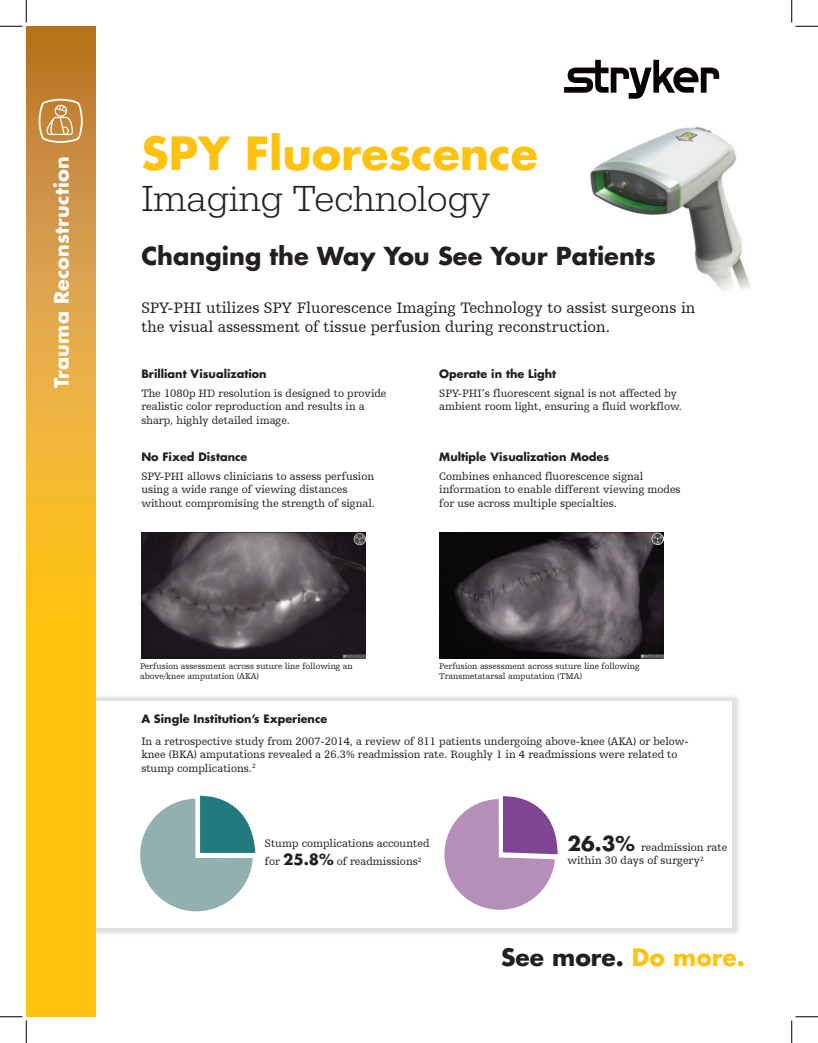
<style>
.page{position:relative;width:818px;height:1043px;background:#fff}
.page>*{position:absolute;margin:0;border:0;box-sizing:border-box;transform-origin:0 0}
.t1{font:700 44.38px "Futura For Stryker";color:#fec210}
.t2{font:300 37.62px "URW Egyptienne TOT";color:#231f20}
.t3{font:700 24.12px "Futura For Stryker";color:#231f20}
.t4{font:700 23.38px "Futura For Stryker";color:#231f20}
.t5{font:700 19.25px "Futura For Stryker";letter-spacing:.01em;color:#fff}
.t6{font:15.88px/19.1px "Humanist Slabserif 712 BT";color:#231f20}
.t7{font:11.25px/13.5px "Humanist Slabserif 712 BT";color:#231f20}
.t8{font:700 11.25px "Futura For Stryker";color:#231f20}
.t9{font:8.75px/10.5px "Humanist Slabserif 712 BT";color:#231f20}
.s1{font-family:"Futura For Stryker";font-weight:700;font-size:15px}
.s2{font-family:"Futura For Stryker";font-weight:700;font-size:20px}
.s3{color:#fec210}
</style>
<div class="page">
<svg style="left:26px;top:26px;width:70px;height:990px;background:#ecb027"></svg>
<svg style="left:564px;top:60px;width:155px;height:38px"></svg>
<img style="left:590px;top:126px;width:161px;height:165px">
<img style="left:141px;top:532px;width:225px;height:126px">
<img style="left:439px;top:532px;width:224px;height:126px">
<svg style="left:444px;top:796px;width:113px;height:113px"></svg>
<svg style="left:39px;top:99px;width:44px;height:44px;background:#d1a065"></svg>
<svg style="left:140px;top:795px;width:115px;height:116px"></svg>
<svg style="left:0;top:0;width:27px;height:27px"></svg>
<svg style="left:0;top:1016px;width:27px;height:26px"></svg>
<svg style="left:791px;top:0;width:27px;height:27px"></svg>
<svg style="left:791px;top:1016px;width:27px;height:26px"></svg>
<h3 class="t5" style="left:49px;top:388px;width:233px;rotate:-90deg">Trauma Reconstruction</h3>
<h1 class="t1" style="left:141px;top:123px;width:398px">SPY Fluorescence</h1>
<h2 class="t2" style="left:141px;top:176px;width:350px">Imaging Technology</h2>
<h3 class="t3" style="left:141px;top:240px;width:516px">Changing the Way You See Your Patients</h3>
<h3 class="t6" style="left:141px;top:298px;width:555px">SPY-PHI utilizes SPY Fluorescence Imaging Technology to assist surgeons in the visual assessment of tissue perfusion during reconstruction.</h3>
<p class="t8" style="left:141px;top:366px;width:127px">Brilliant Visualization</p>
<p class="t8" style="left:439px;top:366px;width:118px">Operate in the Light</p>
<p class="t7" style="left:141px;top:386px;width:247px">The 1080p HD resolution is designed to provide realistic color reproduction and results in a sharp, highly detailed image.</p>
<p class="t7" style="left:439px;top:386px;width:244px">SPY-PHI’s fluorescent signal is not affected by ambient room light, ensuring a fluid workflow.</p>
<p class="t8" style="left:141px;top:449px;width:108px">No Fixed Distance</p>
<p class="t8" style="left:439px;top:449px;width:171px">Multiple Visualization Modes</p>
<p class="t7" style="left:141px;top:469px;width:235px">SPY-PHI allows clinicians to assess perfusion using a wide range of viewing distances without compromising the strength of signal.</p>
<p class="t7" style="left:439px;top:469px;width:243px">Combines enhanced fluorescence signal information to enable different viewing modes for use across multiple specialties.</p>
<p class="t9" style="left:140px;top:660px;width:214px">Perfusion assessment across suture line following an above/knee amputation (AKA)</p>
<p class="t9" style="left:439px;top:660px;width:202px">Perfusion assessment across suture line following<br>Transmetatarsal amputation (TMA)</p>
<p class="t8" style="left:141px;top:711px;width:187px">A Single Institution’s Experience</p>
<p class="t7" style="left:141px;top:734px;width:549px">In a retrospective study from 2007-2014, a review of 811 patients undergoing above-knee (AKA) or below&shy;knee (BKA) amputations revealed a 26.3% readmission rate. Roughly 1 in 4 readmissions were related to stump complications.<sup>2</sup></p>
<p class="t7" style="left:265px;top:834px;width:166px;line-height:18px">Stump complications accounted for <span class="s1">25.8%</span> of readmissions<sup>2</sup></p>
<p class="t7" style="left:567px;top:840px;width:161px"><span class="s2">26.3%</span> readmission rate within 30 days of surgery<sup>2</sup></p>
<h3 class="t4" style="left:501px;top:941px;width:245px">See more. <span class="s3">Do more.</span></h3>
</div>
